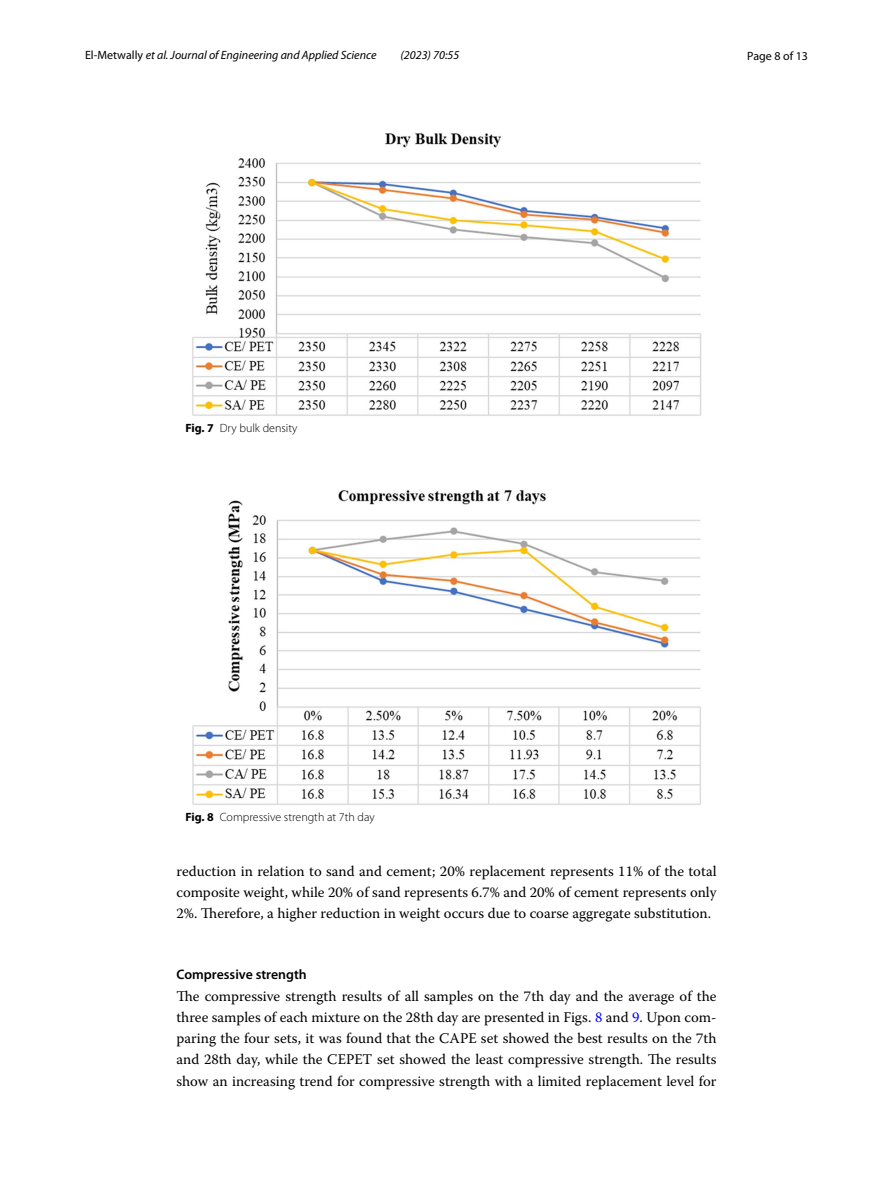
<style>
.page{position:relative;width:893px;height:1187px;background:#fff}
.page>*{position:absolute;margin:0;border:0;box-sizing:border-box;transform-origin:0 0}
.t1{font:14.7px/21.3px "Warnock Pro";color:#000;text-align:justify}
.t2{font:600 13.8px "Myriad Pro";color:#000}
.t3{font:italic 12px "Myriad Pro";color:#000}
.t4{font:300 12px "Myriad Pro";color:#000}
.t5{font:12px "Myriad Pro";color:#000}
.s1{font-style:normal}
.s2{font-weight:700}
.s3{color:#00f}
</style>
<div class="page">
<img style="left:191px;top:133px;width:511px;height:283px">
<img style="left:192px;top:490px;width:509px;height:315px">
<p class="t3" style="left:85px;top:48px;width:293px"><span class="s1">El‑Metwally</span> et al. Journal of Engineering and Applied Science</p>
<p class="t3" style="left:401px;top:48px;width:60px">(2023) 70:55</p>
<p class="t5" style="left:747px;top:48px;width:62px">Page 8 of 13</p>
<p class="t4" style="left:185px;top:421px;width:114px"><span class="s2">Fig. 7</span> Dry bulk density</p>
<p class="t4" style="left:185px;top:810px;width:191px"><span class="s2">Fig. 8</span> Compressive strength at 7th day</p>
<p class="t1" style="left:176px;top:859px;width:542px">reduction in relation to sand and cement; 20% replacement represents 11% of the total composite weight, while 20% of sand represents 6.7% and 20% of cement represents only 2%. Therefore, a higher reduction in weight occurs due to coarse aggregate substitution.</p>
<p class="t2" style="left:176px;top:965px;width:132px">Compressive strength</p>
<p class="t1" style="left:176px;top:984px;width:542px">The compressive strength results of all samples on the 7th day and the average of the three samples of each mixture on the 28th day are presented in Figs. <span class="s3">8</span> and <span class="s3">9</span>. Upon com&shy;paring the four sets, it was found that the CAPE set showed the best results on the 7th and 28th day, while the CEPET set showed the least compressive strength. The results show an increasing trend for compressive strength with a limited replacement level for</p>
</div>
